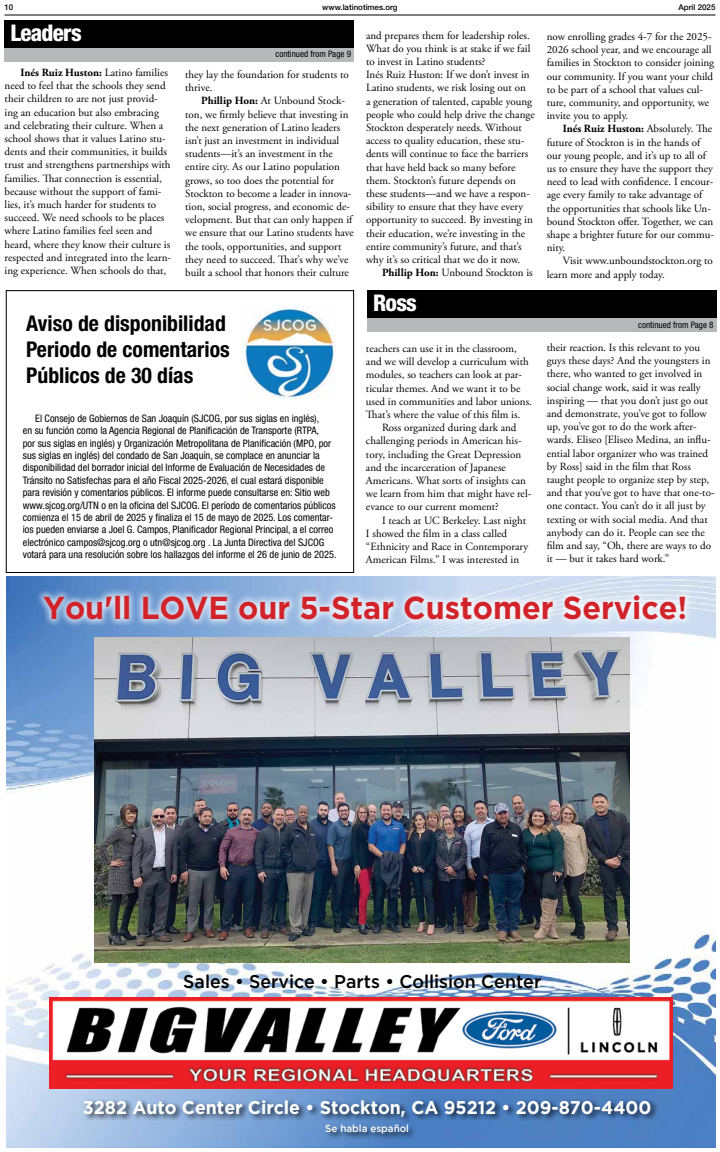
<style>
.page{position:relative;width:720px;height:1152px;background:#fff}
.page>*{position:absolute;margin:0;border:0;box-sizing:border-box;transform-origin:0 0}
.t1{font:31.8px "Gotham clearwire bold";color:#d2232a;scale:.96 1}
.t2{font:800 condensed 23px "Helvetica Neue LT Std";letter-spacing:-.03em;color:#fff}
.t3{font:700 condensed 21.7px/26.1px "Helvetica Neue LT Std";color:#000}
.t4{font:18.4px "Gotham clearwire bold";color:#fff;scale:.96 1}
.t5{font:18.4px "Gotham clearwire Medium";color:#000;scale:.96 1}
.t6{font:11px/13.2px "Adobe Garamond Pro";color:#000}
.t7{font:condensed 10.3px/12.4px "Helvetica Neue LT Std";color:#000}
.t8{font:10.2px "Gotham clearwire Medium";color:#fff;scale:.96 1}
.t9{font:condensed 9px "Helvetica Neue LT Std";color:#000}
.t10{font:500 8px "Helvetica Neue LT Std";color:#000}
.s1{font-weight:700}
</style>
<div class="page">
<hr style="left:4px;top:15px;width:712px;height:1px;background:#000">
<div style="left:6px;top:290px;width:348px;height:283px;border:1px solid #000"></div>
<img style="left:243px;top:307px;width:92px;height:92px">
<img style="left:6px;top:576px;width:710px;height:571px">
<div style="left:36px;top:587px;width:658px;height:41px;background:#fff;opacity:.75"></div>
<div style="left:82px;top:1098px;width:577px;height:44px;background:#000;opacity:.75"></div>
<img style="left:49px;top:997px;width:623px;height:92px">
<img style="left:95px;top:638px;width:535px;height:324px">
<div style="left:5px;top:20px;width:349px;height:28px;background:#000"></div>
<div style="left:5px;top:48px;width:349px;height:14px;background:#b6b8ba"></div>
<div style="left:367px;top:291px;width:350px;height:27px;background:#000"></div>
<div style="left:367px;top:318px;width:350px;height:14px;background:#b6b8ba"></div>
<p class="t10" style="left:4px;top:3px;width:10px">10</p>
<p class="t10" style="left:322px;top:3px;width:77px">www.latinotimes.org</p>
<p class="t10" style="left:679px;top:3px;width:38px">April 2025</p>
<h2 class="t2" style="left:10px;top:18px;width:73px">Leaders</h2>
<p class="t6" style="left:5px;top:66px;width:168px;text-indent:16px"><span class="s1">Inés Ruiz Huston:</span> Latino families need to feel that the schools they send their children to are not just provid&shy;ing an education but also embracing and celebrating their culture. When a school shows that it values Latino stu&shy;dents and their communities, it builds trust and strengthens partnerships with families. That connection is essential, because without the support of fami&shy;lies, it’s much harder for students to succeed. We need schools to be places where Latino families feel seen and heard, where they know their culture is respected and integrated into the learn&shy;ing experience. When schools do that,</p>
<p class="t9" style="left:276px;top:49px;width:77px">continued from Page 9</p>
<p class="t6" style="left:185px;top:68px;width:165px">they lay the foundation for students to thrive.</p>
<p class="t6" style="left:185px;top:95px;width:170px;text-indent:16px"><span class="s1">Phillip Hon:</span> At Unbound Stock&shy;ton, we firmly believe that investing in the next generation of Latino leaders isn’t just an investment in individual students—it’s an investment in the entire city. As our Latino population grows, so too does the potential for Stockton to become a leader in innova&shy;tion, social progress, and economic de&shy;velopment. But that can only happen if we ensure that our Latino students have the tools, opportunities, and support they need to succeed. That’s why we’ve built a school that honors their culture</p>
<p class="t6" style="left:366px;top:29px;width:170px">and prepares them for leadership roles.<br>What do you think is at stake if we fail to invest in Latino students?<br>Inés Ruiz Huston: If we don’t invest in Latino students, we risk losing out on<br>a generation of talented, capable young people who could help drive the change Stockton desperately needs. Without access to quality education, these stu&shy;dents will continue to face the barriers that have held back so many before them. Stockton’s future depends on these students—and we have a respon&shy;sibility to ensure that they have every opportunity to succeed. By investing in their education, we’re investing in the entire community’s future, and that’s why it’s so critical that we do it now.</p>
<p class="t6" style="left:382px;top:266px;width:152px"><span class="s1">Phillip Hon:</span> Unbound Stockton is</p>
<h2 class="t2" style="left:373px;top:289px;width:45px">Ross</h2>
<p class="t6" style="left:547px;top:30px;width:169px">now enrolling grades 4-7 for the 2025- 2026 school year, and we encourage all families in Stockton to consider joining our community. If you want your child to be part of a school that values cul&shy;ture, community, and opportunity, we invite you to apply.</p>
<p class="t6" style="left:547px;top:123px;width:169px;text-indent:16px"><span class="s1">Inés Ruiz Huston:</span> Absolutely. The future of Stockton is in the hands of our young people, and it’s up to all of us to ensure they have the support they need to lead with confidence. I encour&shy;age every family to take advantage of the opportunities that schools like Un&shy;bound Stockton offer. Together, we can shape a brighter future for our commu&shy;nity.</p>
<p class="t6" style="left:547px;top:255px;width:168px;text-indent:16px">Visit www.unboundstockton.org to learn more and apply today.</p>
<h3 class="t3" style="left:26px;top:310px;width:205px">Aviso de disponibilidad<br>Periodo de comentarios<br>Públicos de 30 días</h3>
<p class="t7" style="left:23px;top:412px;width:315px;text-indent:12px">El Consejo de Gobiernos de San Joaquín (SJCOG, por sus siglas en inglés),<br>en su función como la Agencia Regional de Planificación de Transporte (RTPA,<br>por sus siglas en inglés) y Organización Metropolitana de Planificación (MPO, por sus siglas en inglés) del condado de San Joaquín, se complace en anunciar la disponibilidad del borrador inicial del Informe de Evaluación de Necesidades de Tránsito no Satisfechas para el año Fiscal 2025-2026, el cual estará disponible para revisión y comentarios públicos. El informe puede consultarse en: Sitio web www.sjcog.org/UTN o en la oficina del SJCOG. El período de comentarios públicos comienza el 15 de abril de 2025 y finaliza el 15 de mayo de 2025. Los comentar&shy;ios pueden enviarse a Joel G. Campos, Planificador Regional Principal, a el correo electrónico campos@sjcog.org o utn@sjcog.org . La Junta Directiva del SJCOG votará para una resolución sobre los hallazgos del informe el 26 de junio de 2025.</p>
<h1 class="t1" style="left:43px;top:589px;width:673px">You’ll LOVE our 5-Star Customer Service!</h1>
<p class="t9" style="left:638px;top:319px;width:77px">continued from Page 8</p>
<p class="t6" style="left:547px;top:341px;width:169px">their reaction. Is this relevant to you guys these days? And the youngsters in there, who wanted to get involved in social change work, said it was really inspiring — that you don’t just go out and demonstrate, you’ve got to follow up, you’ve got to do the work after&shy;wards. Eliseo [Eliseo Medina, an influ&shy;ential labor organizer who was trained by Ross] said in the film that Ross taught people to organize step by step, and that you’ve got to have that one-to&shy;one contact. You can’t do it all just by texting or with social media. And that anybody can do it. People can see the film and say, “Oh, there are ways to do it — but it takes hard work.”</p>
<p class="t6" style="left:366px;top:342px;width:168px">teachers can use it in the classroom, and we will develop a curriculum with modules, so teachers can look at par&shy;ticular themes. And we want it to be used in communities and labor unions.<br>That’s where the value of this film is.</p>
<p class="t6" style="left:366px;top:421px;width:167px;text-indent:16px">Ross organized during dark and challenging periods in American his&shy;tory, including the Great Depression and the incarceration of Japanese Americans. What sorts of insights can we learn from him that might have rel&shy;evance to our current moment?</p>
<p class="t6" style="left:366px;top:514px;width:164px;text-indent:16px">I teach at UC Berkeley. Last night I showed the film in a class called “Ethnicity and Race in Contemporary American Films.” I was interested in</p>
<h3 class="t5" style="left:183px;top:971px;width:374px">Sales • Service • Parts • Collision Center</h3>
<h3 class="t4" style="left:83px;top:1097px;width:594px">3282 Auto Center Circle • Stockton, CA 95212 • 209-870-4400</h3>
<p class="t8" style="left:325px;top:1123px;width:89px">Se habla español</p>
</div>
